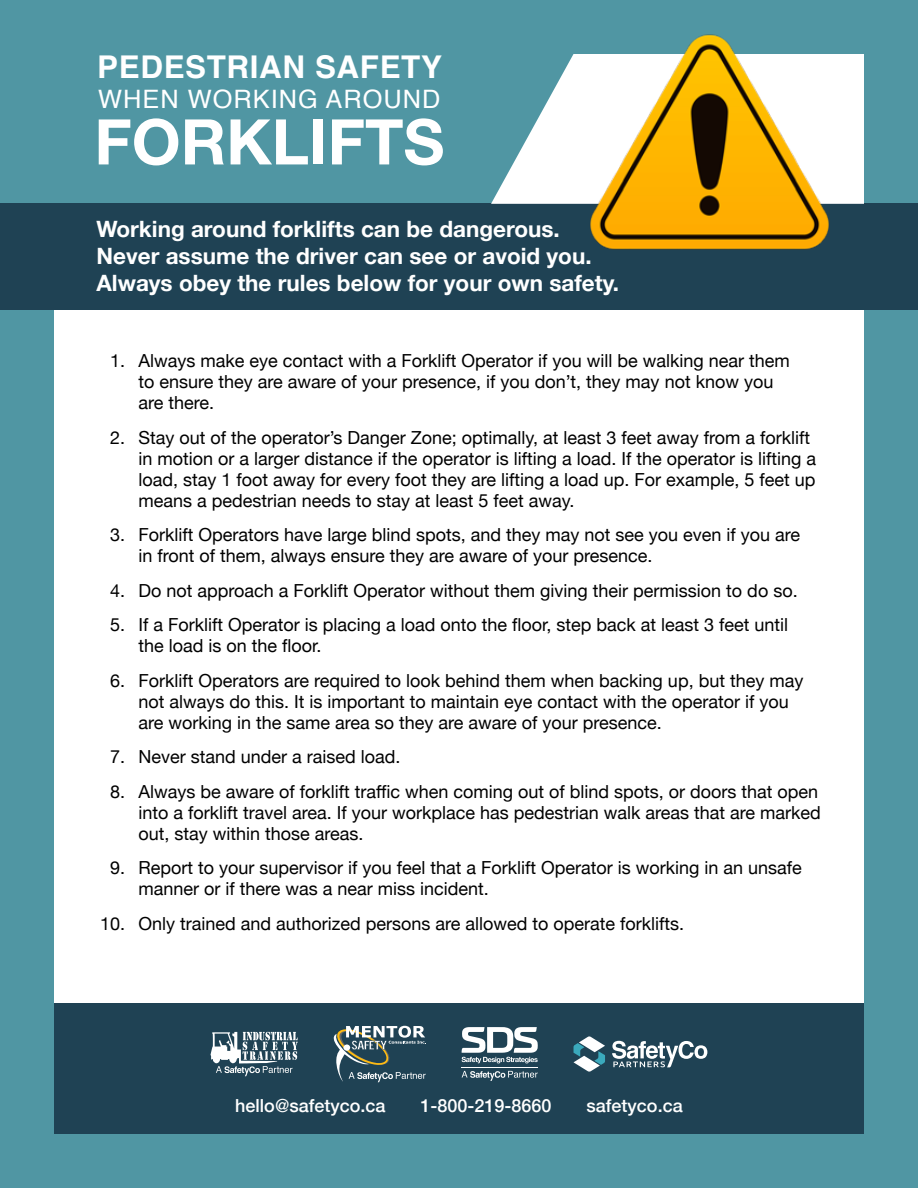
<style>
.page{position:relative;width:918px;height:1188px;background:#5096a3}
.page>*{position:absolute;margin:0;border:0;box-sizing:border-box;transform-origin:0 0}
.t1{font:700 63px "Helvetica Neue";color:#fff}
.t2{font:700 31.35px "Helvetica";letter-spacing:.02em;color:#fff}
.t3{font:25.35px "Helvetica";letter-spacing:.04em;color:#fff}
.t4{font:700 22.5px/27px "Helvetica Neue";color:#fff}
.t5{font:18px/21px "Helvetica Neue";color:#000}
.t6{font:500 18px "Helvetica Neue";color:#fff}
</style>
<div class="page">
<div style="left:54px;top:204px;width:810px;height:930px;background:#fff"></div>
<div style="left:0;top:204px;width:918px;height:106px;background:#1f4254"></div>
<svg style="left:491px;top:120px;width:46px;height:84px"></svg>
<div style="left:54px;top:1003px;width:810px;height:131px;background:#1f4254"></div>
<svg style="left:211px;top:1032px;width:87px;height:44px"></svg>
<svg style="left:334px;top:1026px;width:92px;height:56px"></svg>
<svg style="left:462px;top:1071px;width:76px;height:10px"></svg>
<svg style="left:462px;top:1027px;width:76px;height:36px"></svg>
<hr style="left:462px;top:1067px;width:76px;height:1px;background:#fff">
<svg style="left:574px;top:1036px;width:31px;height:36px"></svg>
<svg style="left:612px;top:1041px;width:95px;height:26px"></svg>
<img style="left:537px;top:34px;width:345px;height:216px">
<h2 class="t2" style="left:97px;top:47px;width:346px">PEDESTRIAN SAFETY</h2>
<h3 class="t3" style="left:98px;top:80px;width:344px">WHEN WORKING AROUND</h3>
<h1 class="t1" style="left:94px;top:93px;width:352px">FORKLIFTS</h1>
<p class="t4" style="left:97px;top:216px;width:524px">Working around forklifts can be dangerous.<br>Never assume the driver can see or avoid you.<br>Always obey the rules below for your own safety.</p>
<p class="t5" style="left:139px;top:351px;width:653px;text-indent:-29px">1. Always make eye contact with a Forklift Operator if you will be walking near them to ensure they are aware of your presence, if you don’t, they may not know you are there.</p>
<p class="t5" style="left:139px;top:428px;width:679px;text-indent:-29px">2. Stay out of the operator’s Danger Zone; optimally, at least 3 feet away from a forklift in motion or a larger distance if the operator is lifting a load. If the operator is lifting a load, stay 1 foot away for every foot they are lifting a load up. For example, 5 feet up means a pedestrian needs to stay at least 5 feet away.</p>
<p class="t5" style="left:139px;top:525px;width:663px;text-indent:-29px">3. Forklift Operators have large blind spots, and they may not see you even if you are in front of them, always ensure they are aware of your presence.</p>
<p class="t5" style="left:110px;top:581px;width:689px">4. Do not approach a Forklift Operator without them giving their permission to do so.</p>
<p class="t5" style="left:139px;top:615px;width:651px;text-indent:-29px">5. If a Forklift Operator is placing a load onto the floor, step back at least 3 feet until the load is on the floor.</p>
<p class="t5" style="left:139px;top:671px;width:666px;text-indent:-29px">6. Forklift Operators are required to look behind them when backing up, but they may not always do this. It is important to maintain eye contact with the operator if you are working in the same area so they are aware of your presence.</p>
<p class="t5" style="left:110px;top:747px;width:292px">7. Never stand under a raised load.</p>
<p class="t5" style="left:139px;top:782px;width:684px;text-indent:-29px">8. Always be aware of forklift traffic when coming out of blind spots, or doors that open into a forklift travel area. If your workplace has pedestrian walk areas that are marked out, stay within those areas.</p>
<p class="t5" style="left:139px;top:858px;width:665px;text-indent:-29px">9. Report to your supervisor if you feel that a Forklift Operator is working in an unsafe manner or if there was a near miss incident.</p>
<p class="t5" style="left:100px;top:914px;width:586px">10. Only trained and authorized persons are allowed to operate forklifts.</p>
<p class="t6" style="left:235px;top:1091px;width:152px">hello@safetyco.ca</p>
<p class="t6" style="left:420px;top:1091px;width:133px">1-800-219-8660</p>
<p class="t6" style="left:587px;top:1091px;width:98px">safetyco.ca</p>
</div>
